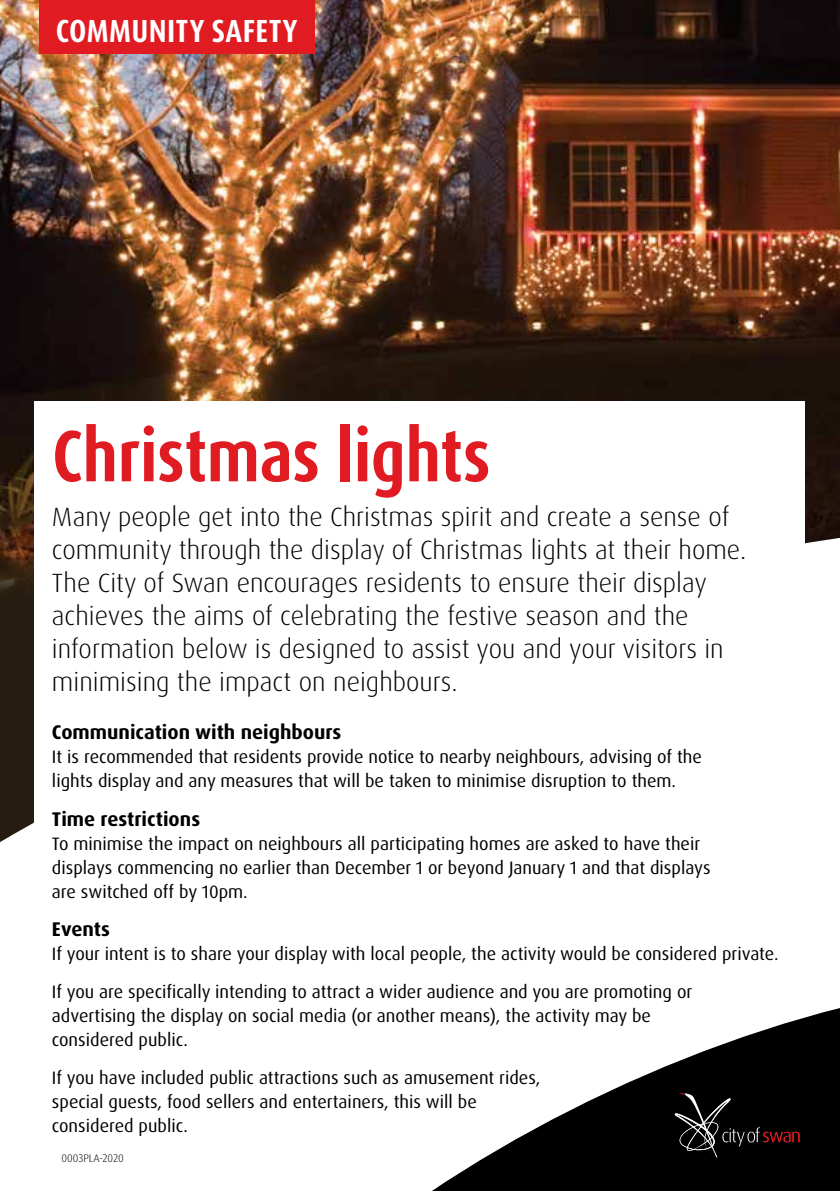
<style>
.page{position:relative;width:840px;height:1191px;background:#fff}
.page>*{position:absolute;margin:0;border:0;box-sizing:border-box;transform-origin:0 0}
.t1{font:700 condensed 72.8px "Dax OT";letter-spacing:-.005em;color:#e11b22}
.t2{font:700 condensed 32px "Dax OT";letter-spacing:.015em;color:#fff}
.t3{font:300 26.4px/33px "Dax OT";color:#000}
.t4{font:700 19.8px "Dax OT";color:#000}
.t5{font:18px/24px "Dax OT";color:#000}
.t6{font:300 11px "Dax OT";color:#000}
</style>
<div class="page">
<img style="left:0;top:0;width:839px;height:534px">
<svg style="left:0;top:534px;width:839px;height:308px"></svg>
<div style="left:35px;top:401px;width:769px;height:742px;background:#fff"></div>
<div style="left:39px;top:0;width:275px;height:53px;background:#e11b22"></div>
<svg style="left:432px;top:1008px;width:407px;height:183px;fill:#000"></svg>
<svg style="left:674px;top:1092px;width:125px;height:66px;background:#171313"></svg>
<h2 class="t2" style="left:56px;top:11px;width:243px">COMMUNITY SAFETY</h2>
<h1 class="t1" style="left:52px;top:409px;width:440px">Christmas lights</h1>
<p class="t3" style="left:52px;top:500px;width:695px">Many people get into the Christmas spirit and create a sense of community through the display of Christmas lights at their home.<br>The City of Swan encourages residents to ensure their display achieves the aims of celebrating the festive season and the information below is designed to assist you and your visitors in minimising the impact on neighbours.</p>
<p class="t4" style="left:52px;top:719px;width:291px">Communication with neighbours</p>
<p class="t5" style="left:52px;top:745px;width:651px">It is recommended that residents provide notice to nearby neighbours, advising of the lights display and any measures that will be taken to minimise disruption to them.</p>
<p class="t4" style="left:52px;top:806px;width:150px">Time restrictions</p>
<p class="t5" style="left:52px;top:831px;width:659px">To minimise the impact on neighbours all participating homes are asked to have their displays commencing no earlier than December 1 or beyond January 1 and that displays are switched off by 10pm.</p>
<p class="t4" style="left:52px;top:916px;width:59px">Events</p>
<p class="t5" style="left:52px;top:934px;width:727px;line-height:38px">If your intent is to share your display with local people, the activity would be considered private.<br>If you are specifically intending to attract a wider audience and you are promoting or</p>
<p class="t5" style="left:52px;top:1003px;width:600px">advertising the display on social media (or another means), the activity may be considered public.</p>
<p class="t5" style="left:52px;top:1066px;width:489px">If you have included public attractions such as amusement rides, special guests, food sellers and entertainers, this will be considered public.</p>
<p class="t6" style="left:61px;top:1151px;width:64px">0003PLA-2020</p>
</div>
